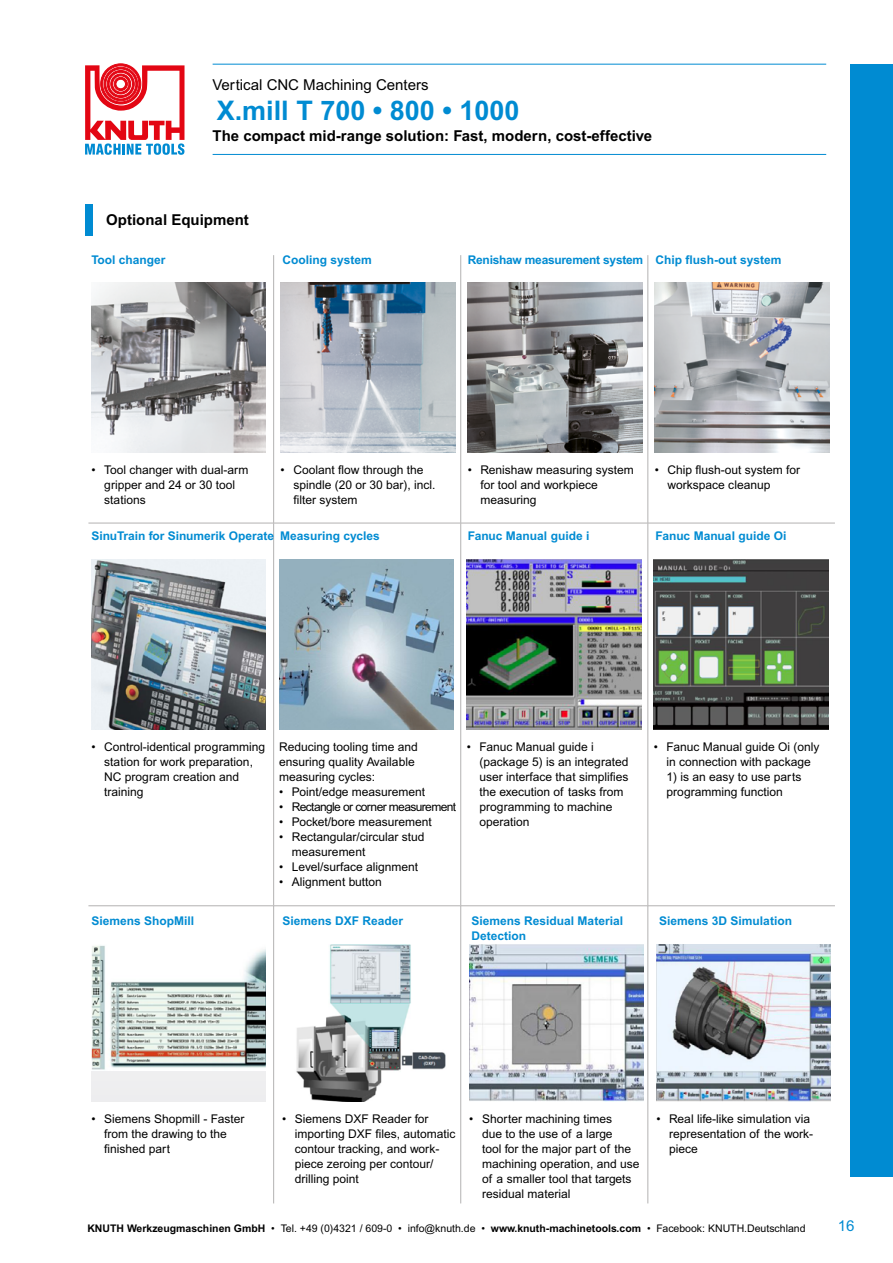
<style>
.page{position:relative;width:893px;height:1263px;background:#fff}
.page>*{position:absolute;margin:0;border:0;box-sizing:border-box;transform-origin:0 0}
.t1{font:700 27px "Arial MT Pro";color:#008bd2}
.t2{font:700 15px "Arial MT Pro";color:#000}
.t3{font:15px "Arial MT Pro";color:#000}
.t4{font:15px "Arial MT Pro";color:#008bd2}
.t5{font:12px/15px "Arial MT Pro";color:#000}
.t6{font:700 12px/15px "Arial MT Pro";color:#008bd2}
.t7{font:700 12px "Arial MT Pro";letter-spacing:-.02em;color:#008bd2}
.t8{font:12px "Arial MT Pro";letter-spacing:-.05em;color:#000}
.t9{font:10.5px "Arial MT Pro";color:#000}
.s1{font-weight:700}
</style>
<div class="page">
<hr style="left:213px;top:64px;width:613px;height:1px;background:#008bd2">
<hr style="left:213px;top:154px;width:613px;height:1px;background:#008bd2">
<div style="left:850px;top:64px;width:43px;height:1112px;background:#008bd2"></div>
<svg style="left:85px;top:64px;width:100px;height:91px"></svg>
<hr style="left:273px;top:255px;width:1px;height:268px;background:#b3b2b2">
<hr style="left:460px;top:255px;width:1px;height:268px;background:#b3b2b2">
<hr style="left:648px;top:255px;width:1px;height:268px;background:#b3b2b2">
<hr style="left:88px;top:523px;width:186px;height:1px;background:#b3b2b2">
<hr style="left:274px;top:523px;width:187px;height:1px;background:#b3b2b2">
<hr style="left:273px;top:523px;width:1px;height:382px;background:#b3b2b2">
<hr style="left:461px;top:523px;width:187px;height:1px;background:#b3b2b2">
<hr style="left:460px;top:523px;width:1px;height:382px;background:#b3b2b2">
<hr style="left:648px;top:523px;width:187px;height:1px;background:#b3b2b2">
<hr style="left:648px;top:523px;width:1px;height:382px;background:#b3b2b2">
<hr style="left:88px;top:905px;width:186px;height:1px;background:#b3b2b2">
<hr style="left:274px;top:905px;width:187px;height:1px;background:#b3b2b2">
<hr style="left:273px;top:906px;width:1px;height:297px;background:#b3b2b2">
<hr style="left:461px;top:905px;width:187px;height:1px;background:#b3b2b2">
<hr style="left:460px;top:906px;width:1px;height:297px;background:#b3b2b2">
<hr style="left:648px;top:905px;width:187px;height:1px;background:#b3b2b2">
<hr style="left:648px;top:906px;width:1px;height:297px;background:#b3b2b2">
<img style="left:91px;top:283px;width:175px;height:170px">
<img style="left:281px;top:283px;width:174px;height:170px">
<img style="left:468px;top:283px;width:174px;height:170px">
<div style="left:91px;top:944px;width:175px;height:157px;background:#eeeef0"></div>
<img style="left:91px;top:944px;width:175px;height:127px">
<img style="left:296px;top:944px;width:150px;height:157px">
<img style="left:469px;top:944px;width:175px;height:157px">
<img style="left:656px;top:944px;width:175px;height:157px">
<img style="left:655px;top:283px;width:174px;height:170px">
<img style="left:91px;top:559px;width:175px;height:170px">
<img style="left:279px;top:559px;width:175px;height:170px">
<img style="left:467px;top:559px;width:174px;height:170px">
<img style="left:654px;top:559px;width:174px;height:170px">
<div style="left:85px;top:204px;width:8px;height:31px;background:#008bd2"></div>
<p class="t3" style="left:213px;top:76px;width:218px">Vertical CNC Machining Centers</p>
<p class="t2" style="left:213px;top:126px;width:441px">The compact mid-range solution: Fast, modern, cost-effective</p>
<h1 class="t1" style="left:217px;top:94px;width:304px">X.mill T 700 • 800 • 1000</h1>
<p class="t2" style="left:106px;top:211px;width:144px">Optional Equipment</p>
<p class="t6" style="left:91px;top:253px;width:75px">Tool changer</p>
<p class="t6" style="left:282px;top:253px;width:91px">Cooling system</p>
<p class="t7" style="left:468px;top:253px;width:315px">Renishaw measurement system Chip flush-out system</p>
<p class="t5" style="left:104px;top:463px;width:146px;text-indent:-13px">• Tool changer with dual-arm gripper and 24 or 30 tool stations</p>
<p class="t5" style="left:293px;top:463px;width:144px;text-indent:-13px">• Coolant flow through the spindle (20 or 30 bar), incl. filter system</p>
<p class="t5" style="left:480px;top:463px;width:155px;text-indent:-13px">• Renishaw measuring system for tool and workpiece measuring</p>
<p class="t5" style="left:668px;top:463px;width:134px;text-indent:-13px">• Chip flush-out system for workspace cleanup</p>
<p class="t6" style="left:91px;top:529px;width:290px">SinuTrain for Sinumerik Operate Measuring cycles</p>
<p class="t6" style="left:468px;top:529px;width:123px">Fanuc Manual guide i</p>
<p class="t6" style="left:656px;top:529px;width:132px">Fanuc Manual guide Oi</p>
<p class="t5" style="left:104px;top:740px;width:163px;text-indent:-13px">• Control-identical programming station for work preparation,<br>NC program creation and training</p>
<p class="t5" style="left:479px;top:740px;width:151px;text-indent:-13px">• Fanuc Manual guide i (package 5) is an integrated user interface that simplifies the execution of tasks from programming to machine operation</p>
<p class="t5" style="left:654px;top:740px;width:167px;text-align:center">• Fanuc Manual guide Oi (only in connection with package</p>
<p class="t5" style="left:279px;top:740px;width:140px">Reducing tooling time and ensuring quality Available measuring cycles:</p>
<p class="t5" style="left:279px;top:785px;width:148px">• Point/edge measurement</p>
<p class="t8" style="left:279px;top:800px;width:178px">• Rectangle or corner measurement</p>
<p class="t5" style="left:279px;top:815px;width:154px">• Pocket/bore measurement</p>
<p class="t5" style="left:292px;top:830px;width:134px;text-indent:-13px">• Rectangular/circular stud measurement</p>
<p class="t5" style="left:279px;top:860px;width:140px">• Level/surface alignment</p>
<p class="t5" style="left:279px;top:875px;width:104px">• Alignment button</p>
<p class="t5" style="left:667px;top:770px;width:136px">1) is an easy to use parts programming function</p>
<p class="t6" style="left:91px;top:914px;width:104px">Siemens ShopMill</p>
<p class="t6" style="left:659px;top:914px;width:134px">Siemens 3D Simulation</p>
<p class="t6" style="left:283px;top:914px;width:122px">Siemens DXF Reader</p>
<p class="t6" style="left:472px;top:914px;width:153px">Siemens Residual Material<br>Detection</p>
<p class="t5" style="left:104px;top:1112px;width:142px;text-indent:-13px">• Siemens Shopmill - Faster from the drawing to the finished part</p>
<p class="t5" style="left:295px;top:1112px;width:162px;text-indent:-13px">• Siemens DXF Reader for importing DXF files, automatic contour tracking, and work&shy;piece zeroing per contour/ drilling point</p>
<p class="t5" style="left:482px;top:1112px;width:159px;text-indent:-13px">• Shorter machining times<br>due to the use of a large<br>tool for the major part of the machining operation, and use of a smaller tool that targets residual material</p>
<p class="t5" style="left:669px;top:1112px;width:146px;text-indent:-13px">• Real life-like simulation via representation of the work&shy;piece</p>
<p class="t9" style="left:87px;top:1222px;width:720px"><span class="s1">KNUTH Werkzeugmaschinen GmbH</span> • Tel. +49 (0)4321 / 609-0 • info@knuth.de • <span class="s1">www.knuth-machinetools.com</span> • Facebook: KNUTH.Deutschland</p>
<p class="t4" style="left:838px;top:1217px;width:18px">16</p>
</div>
